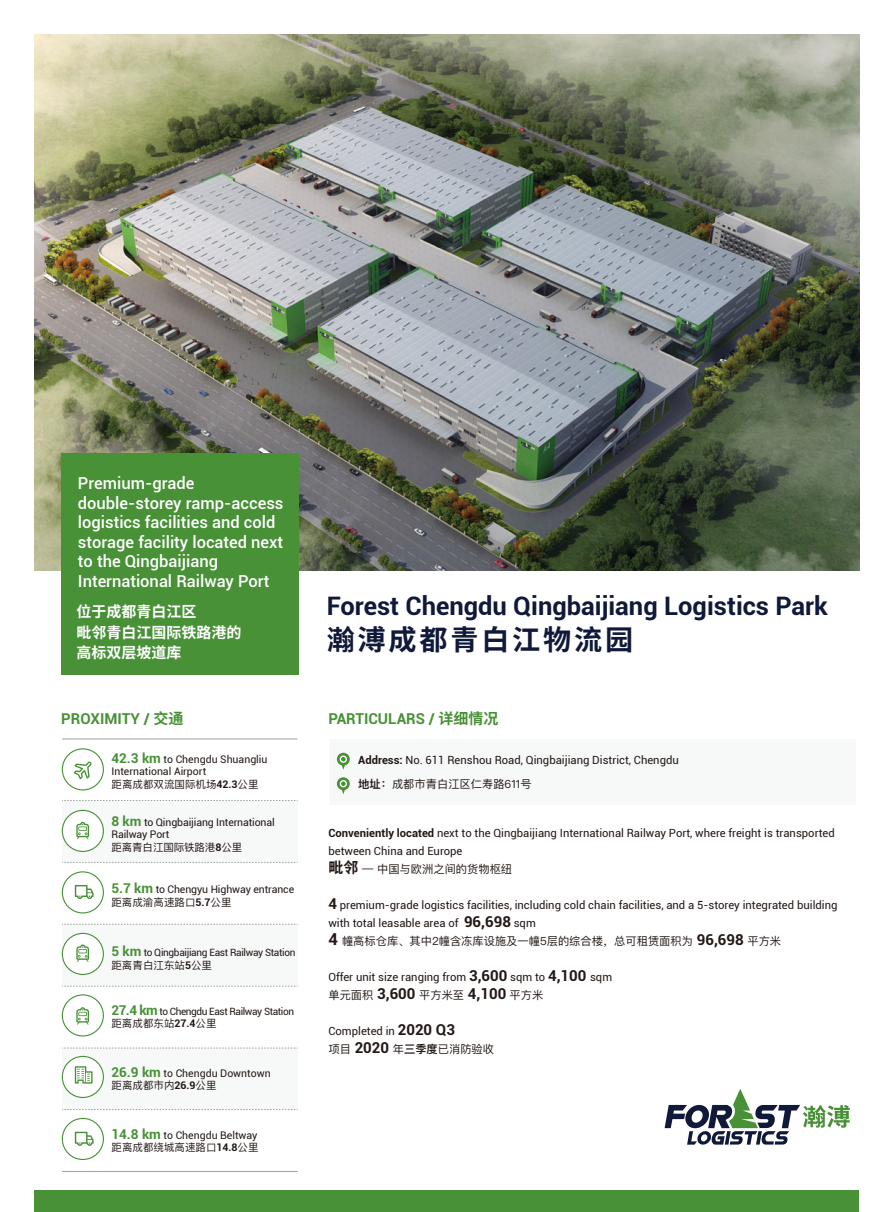
<style>
.page{position:relative;width:893px;height:1212px;background:#fff}
.page>*{position:absolute;margin:0;border:0;box-sizing:border-box;transform-origin:0 0}
.t1{font:700 28.05px "Noto Sans Hans";letter-spacing:.1em;color:#10193a}
.t2{font:700 25.5px "Roboto";color:#10193a}
.t3{font:500 16.5px/19.5px "Roboto";color:#fff}
.t4{font:700 15px "Roboto";color:#489137}
.t5{font:700 15px/20.2px "Noto Sans Hans";color:#fff}
.t6{font:11.25px/18px "Roboto";color:#221815}
.t7{font:11.25px "Ping Fang SC";color:#221815}
.t8{font:10.5px/12.6px "Roboto";color:#221815}
.t9{font:10.5px "Ping Fang SC";color:#221815}
.t10{font:10.05px "Roboto";letter-spacing:-.03em;color:#221815}
.s1{font-family:"Noto Sans Hans"}
.s2{font-weight:700;font-size:13.5px;color:#489137}
.s3{font-family:"Roboto";font-weight:700}
.s4{font-weight:700}
.s5{font-weight:600}
.s6{font-family:"Noto Sans Hans";font-weight:700;font-size:15px}
.s7{font-weight:700;font-size:15px}
.s8{font-family:"Roboto";font-weight:700;font-size:16.5px}
.s9{font-family:"Roboto";font-weight:700;font-size:15px}
</style>
<div class="page">
<div style="left:330px;top:739px;width:526px;height:65px;background:#f7f8f8"></div>
<div style="left:34px;top:1191px;width:825px;height:21px;background:#489137"></div>
<div style="left:62px;top:1048px;width:235px;height:62px;background:#f7f8f8"></div>
<div style="left:62px;top:924px;width:235px;height:62px;background:#f7f8f8"></div>
<div style="left:62px;top:801px;width:235px;height:61px;background:#f7f8f8"></div>
<hr style="left:62px;top:739px;width:236px;height:1px;background:#9fa0a0">
<svg style="left:62px;top:800px;width:236px;height:1px"></svg>
<svg style="left:62px;top:862px;width:236px;height:1px"></svg>
<svg style="left:62px;top:924px;width:236px;height:1px"></svg>
<svg style="left:62px;top:986px;width:236px;height:1px"></svg>
<svg style="left:62px;top:1048px;width:236px;height:1px"></svg>
<svg style="left:62px;top:1109px;width:236px;height:1px"></svg>
<div style="left:62px;top:748px;width:42px;height:42px;border:1px solid #489137;border-radius:50%"></div>
<div style="left:62px;top:810px;width:41px;height:41px;background:#fff;border-radius:50%"></div>
<div style="left:62px;top:810px;width:42px;height:42px;border:1px solid #489137;border-radius:50%"></div>
<div style="left:62px;top:871px;width:42px;height:42px;border:1px solid #489137;border-radius:50%"></div>
<div style="left:62px;top:933px;width:41px;height:41px;background:#fff;border-radius:50%"></div>
<div style="left:62px;top:933px;width:42px;height:42px;border:1px solid #489137;border-radius:50%"></div>
<div style="left:62px;top:994px;width:42px;height:42px;border:1px solid #489137;border-radius:50%"></div>
<div style="left:62px;top:1056px;width:41px;height:41px;background:#fff;border-radius:50%"></div>
<div style="left:62px;top:1056px;width:42px;height:42px;border:1px solid #489137;border-radius:50%"></div>
<svg style="left:74px;top:761px;width:18px;height:18px"></svg>
<svg style="left:75px;top:1066px;width:18px;height:17px"></svg>
<hr style="left:62px;top:1171px;width:236px;height:1px;background:#9fa0a0">
<div style="left:62px;top:1118px;width:42px;height:42px;border:1px solid #489137;border-radius:50%"></div>
<svg style="left:76px;top:822px;width:13px;height:17px"></svg>
<svg style="left:76px;top:944px;width:13px;height:18px"></svg>
<svg style="left:76px;top:1007px;width:13px;height:18px"></svg>
<svg style="left:75px;top:885px;width:19px;height:14px"></svg>
<svg style="left:75px;top:1132px;width:19px;height:14px"></svg>
<svg style="left:337px;top:753px;width:13px;height:17px"></svg>
<svg style="left:337px;top:777px;width:13px;height:17px"></svg>
<img style="left:34px;top:35px;width:825px;height:535px">
<svg style="left:665px;top:1089px;width:185px;height:56px"></svg>
<div style="left:61px;top:453px;width:237px;height:222px;background:#489137"></div>
<h3 class="t3" style="left:78px;top:473px;width:207px">Premium-grade double-storey ramp-access logistics facilities and cold storage facility located next to the Qingbaijiang<br>International Railway Port</h3>
<h3 class="t5" style="left:76px;top:602px;width:166px">位于成都青白江区<br>毗邻青白江国际铁路港的高标双层坡道库</h3>
<h2 class="t2" style="left:327px;top:588px;width:503px">Forest Chengdu Qingbaijiang Logistics Park</h2>
<h1 class="t1" style="left:327px;top:624px;width:308px">瀚溥成都青白江物流园</h1>
<h3 class="t4" style="left:61px;top:708px;width:124px">PROXIMITY / <span class="s1">交通</span></h3>
<h3 class="t4" style="left:328px;top:708px;width:172px">PARTICULARS / <span class="s1">详细情况</span></h3>
<p class="t8" style="left:111px;top:752px;width:158px"><span class="s2">42.3 km</span> to Chengdu Shuangliu<br>International Airport</p>
<p class="t9" style="left:111px;top:778px;width:149px">距离成都双流国际机场<span class="s3">42.3</span>公里</p>
<p class="t8" style="left:111px;top:815px;width:165px"><span class="s2">8 km</span> to Qingbaijiang International<br>Railway Port</p>
<p class="t9" style="left:111px;top:841px;width:132px">距离青白江国际铁路港<span class="s3">8</span>公里</p>
<p class="t8" style="left:111px;top:883px;width:184px"><span class="s2">5.7 km</span> to Chengyu Highway entrance</p>
<p class="t9" style="left:111px;top:896px;width:122px">距离成渝高速路口<span class="s3">5.7</span>公里</p>
<p class="t10" style="left:111px;top:946px;width:186px"><span class="s2">5 km</span> to Qingbaijiang East Railway Station</p>
<p class="t9" style="left:111px;top:959px;width:102px">距离青白江东站<span class="s3">5</span>公里</p>
<p class="t10" style="left:111px;top:1004px;width:184px"><span class="s2">27.4 km</span> to Chengdu East Railway Station</p>
<p class="t9" style="left:111px;top:1017px;width:107px">距离成都东站<span class="s3">27.4</span>公里</p>
<p class="t8" style="left:111px;top:1066px;width:161px"><span class="s2">26.9 km</span> to Chengdu Downtown</p>
<p class="t9" style="left:111px;top:1079px;width:107px">距离成都市内<span class="s3">26.9</span>公里</p>
<p class="t8" style="left:111px;top:1128px;width:148px"><span class="s2">14.8 km</span> to Chengdu Beltway</p>
<p class="t9" style="left:111px;top:1141px;width:149px">距离成都绕城高速路口<span class="s3">14.8</span>公里</p>
<p class="t6" style="left:358px;top:750px;width:322px"><span class="s4">Address:</span> No. 611 Renshou Road, Qingbaijiang District, Chengdu</p>
<p class="t7" style="left:358px;top:777px;width:175px"><span class="s5">地址：</span>成都市青白江区仁寿路611号</p>
<p class="t6" style="left:328px;top:823px;width:508px"><span class="s4">Conveniently located</span> next to the Qingbaijiang International Railway Port, where freight is transported between China and Europe</p>
<p class="t7" style="left:328px;top:862px;width:185px"><span class="s6">毗邻</span> — 中国与欧洲之间的货物枢纽</p>
<p class="t6" style="left:328px;top:895px;width:511px"><span class="s7">4</span> premium-grade logistics facilities, including cold chain facilities, and a 5-storey integrated building with total leasable area of <span class="s7">96,698</span> sqm</p>
<p class="t7" style="left:328px;top:934px;width:454px"><span class="s8">4</span> 幢高标仓库、其中2幢含冻库设施及一幢5层的综合楼，总可租赁面积为 <span class="s9">96,698</span> 平方米</p>
<p class="t6" style="left:328px;top:967px;width:285px">Offer unit size ranging from <span class="s7">3,600</span> sqm to <span class="s7">4,100</span> sqm</p>
<p class="t7" style="left:328px;top:988px;width:216px">单元面积 <span class="s9">3,600</span> 平方米至 <span class="s9">4,100</span> 平方米</p>
<p class="t6" style="left:328px;top:1021px;width:128px">Completed in <span class="s7">2020 Q3</span></p>
<p class="t7" style="left:328px;top:1042px;width:167px">项目 <span class="s9">2020</span> 年<span class="s5">三季度</span>已消防验收</p>
</div>
